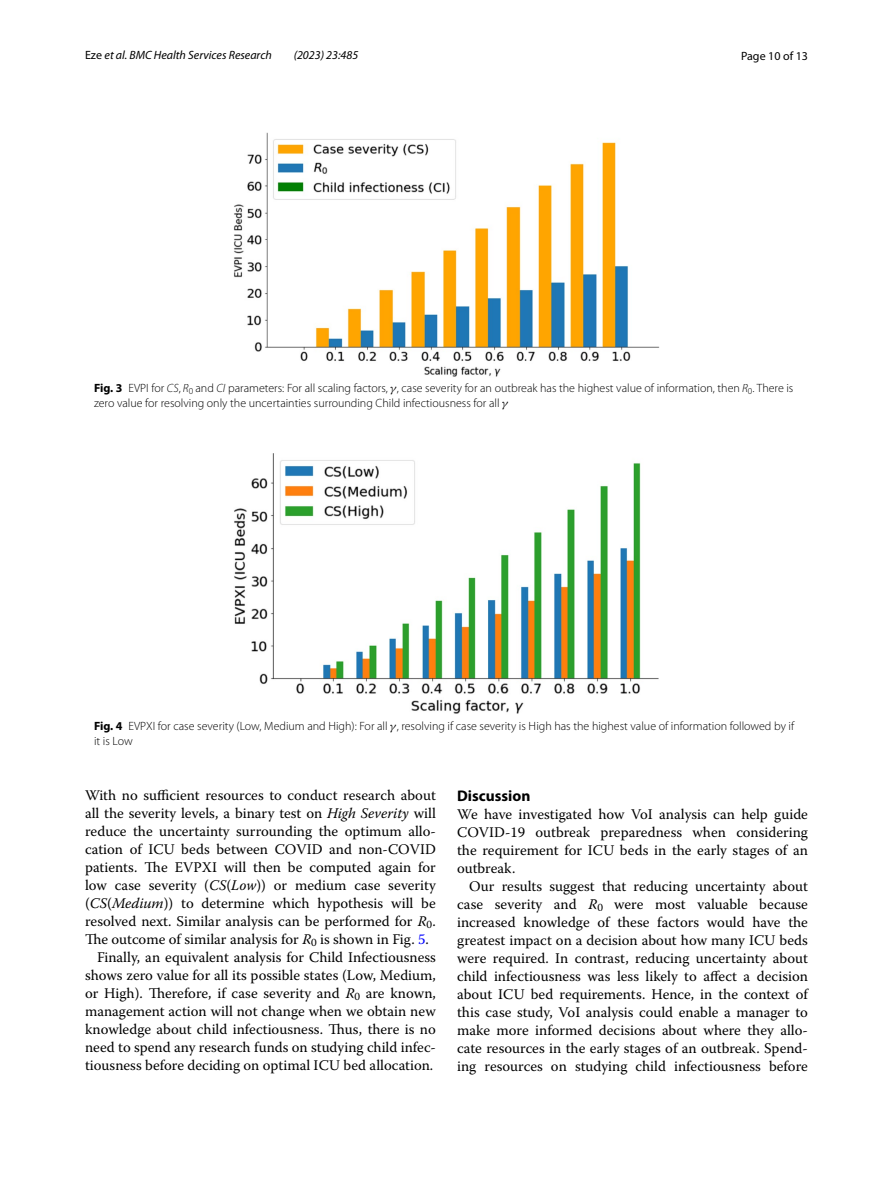
<style>
.page{position:relative;width:893px;height:1187px;background:#fff}
.page>*{position:absolute;margin:0;border:0;box-sizing:border-box;transform-origin:0 0}
.t1{font:700 15.45px "Myriad Pro";color:#000}
.t2{font:14.7px/18px "Warnock Pro";color:#000;text-align:justify}
.t3{font:12px/15px "Myriad Pro Light 3";color:#000}
.t4{font:italic 12px "Myriad Pro";color:#000}
.t5{font:12px "Myriad Pro";color:#000}
.s1{font-style:normal}
.s2{font-family:"Myriad Pro";font-weight:700}
.s3{font-family:"Myriad Pro Light It 3"}
.s4{font-family:"Myriad Pro Light It 23"}
.s5{font-family:"MTMI64"}
.s6{font-family:"Myriad Pro Light It 24"}
.s7{font-family:"MTMI65"}
.s8{font-family:"MTMI66"}
.s9{font-family:"Warnock Pro It 2"}
.s10{font-family:"Warnock Pro It 82"}
.s11{font-family:"Warnock Pro It 83"}
.s12{color:#00f}
.s13{font-family:"Warnock Pro It 84"}
.s14{font-family:"Warnock Pro It 81"}
</style>
<div class="page">
<img style="left:234px;top:133px;width:425px;height:244px">
<img style="left:234px;top:453px;width:425px;height:261px">
<p class="t4" style="left:85px;top:48px;width:188px"><span class="s1">Eze</span> et al. BMC Health Services Research</p>
<p class="t4" style="left:294px;top:48px;width:66px">(2023) 23:485</p>
<p class="t5" style="left:741px;top:48px;width:68px">Page 10 of 13</p>
<p class="t3" style="left:94px;top:381px;width:701px"><span class="s2">Fig. 3</span> EVPI for <span class="s3">CS</span>, <span class="s4">R</span><sub>0</sub> and <span class="s3">CI</span> parameters: For all scaling factors, <span class="s5">γ</span>, case severity for an outbreak has the highest value of information, then <span class="s6">R</span><sub>0</sub>. There is zero value for resolving only the uncertainties surrounding Child infectiousness for all <span class="s7">γ</span></p>
<p class="t3" style="left:94px;top:718px;width:702px"><span class="s2">Fig. 4</span> EVPXI for case severity (Low, Medium and High): For all <span class="s8">γ</span>, resolving if case severity is High has the highest value of information followed by if it is Low</p>
<p class="t2" style="left:85px;top:785px;width:352px">With no sufficient resources to conduct research about</p>
<p class="t2" style="left:85px;top:803px;width:352px">all the severity levels, a binary test on <span class="s9">High Severity</span> will</p>
<p class="t2" style="left:85px;top:821px;width:352px">reduce the uncertainty surrounding the optimum allo-</p>
<p class="t2" style="left:85px;top:839px;width:352px">cation of ICU beds between COVID and non-COVID</p>
<p class="t2" style="left:85px;top:857px;width:352px">patients. The EVPXI will then be computed again for</p>
<p class="t2" style="left:85px;top:875px;width:352px">low case severity (<span class="s9">CS</span>(<span class="s9">Low</span>)) or medium case severity</p>
<p class="t2" style="left:85px;top:893px;width:352px">(<span class="s9">CS</span>(<span class="s9">Medium</span>)) to determine which hypothesis will be</p>
<p class="t2" style="left:85px;top:911px;width:352px">resolved next. Similar analysis can be performed for <span class="s10">R</span><sub>0</sub>.</p>
<p class="t2" style="left:85px;top:929px;width:345px">The outcome of similar analysis for <span class="s11">R</span><sub>0</sub> is shown in Fig. <span class="s12">5</span>.</p>
<p class="t2" style="left:97px;top:947px;width:340px">Finally, an equivalent analysis for Child Infectiousness</p>
<p class="t2" style="left:85px;top:965px;width:352px">shows zero value for all its possible states (Low, Medium,</p>
<p class="t2" style="left:85px;top:983px;width:352px">or High). Therefore, if case severity and <span class="s13">R</span><sub>0</sub> are known,</p>
<p class="t2" style="left:85px;top:1001px;width:352px">management action will not change when we obtain new</p>
<p class="t2" style="left:85px;top:1019px;width:352px">knowledge about child infectiousness. Thus, there is no</p>
<p class="t2" style="left:85px;top:1037px;width:352px">need to spend any research funds on studying child infec-</p>
<p class="t2" style="left:85px;top:1055px;width:350px">tiousness before deciding on optimal ICU bed allocation.</p>
<p class="t1" style="left:457px;top:785px;width:75px">Discussion</p>
<p class="t2" style="left:457px;top:804px;width:352px">We have investigated how VoI analysis can help guide COVID-19 outbreak preparedness when considering the requirement for ICU beds in the early stages of an outbreak.</p>
<p class="t2" style="left:457px;top:876px;width:352px;text-indent:12px">Our results suggest that reducing uncertainty about case severity and <span class="s14">R</span><sub>0</sub> were most valuable because increased knowledge of these factors would have the greatest impact on a decision about how many ICU beds were required. In contrast, reducing uncertainty about child infectiousness was less likely to affect a decision about ICU bed requirements. Hence, in the context of this case study, VoI analysis could enable a manager to make more informed decisions about where they allo&shy;cate resources in the early stages of an outbreak. Spend&shy;ing resources on studying child infectiousness before</p>
</div>
